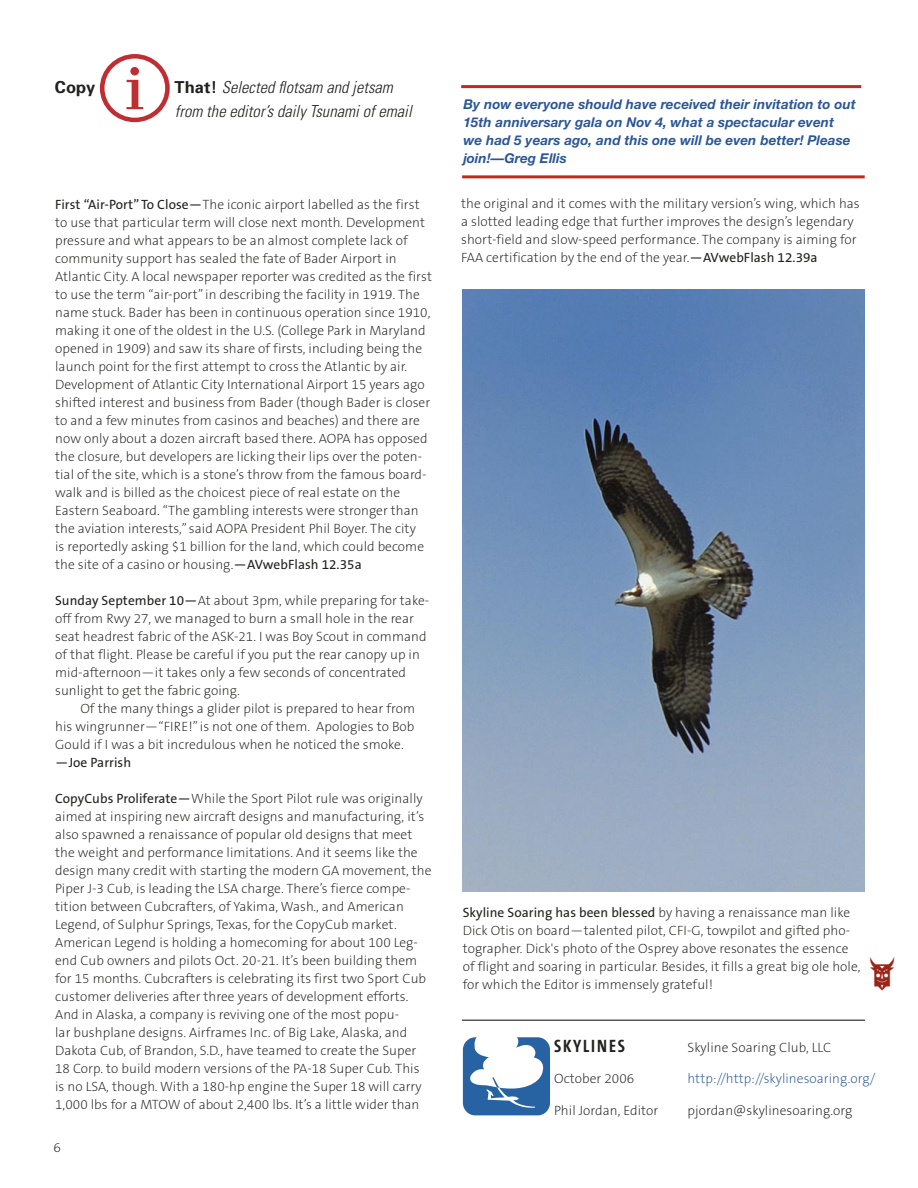
<style>
.page{position:relative;width:918px;height:1188px;background:#fff}
.page>*{position:absolute;margin:0;border:0;box-sizing:border-box;transform-origin:0 0}
.Skyline_captions{font:45px "Df Attitudes Plain";color:#9b2419}
.Skyline_text{font:700 18px "The Sans Cd LF7";letter-spacing:.1em;color:#212120}
.Skyline_text-2{font:italic 300 condensed 16.5px/24px "Univers";letter-spacing:.005em;color:#212120}
.Skyline_text-3{font:700 16.5px "Univers";color:#212120}
.Skyline_text-4{font:200 13.5px/18px "The Sans CE B2";letter-spacing:.005em;color:#212120}
.Skyline_text-5{font:italic 700 13.5px/18px "Helvetica Neue";letter-spacing:.005em;color:#2b5697}
.Skyline_text-6{font:200 13.5px "The Sans CE B2";letter-spacing:.005em;color:#2b5798}
.Skyline_text-7{font:13.5px "The Sans CE B5 Plain";letter-spacing:.005em;color:#212120}
.s1{font-weight:700;font-style:normal;font-stretch:normal}
.s2{font-family:"The Sans CE B5 Plain";font-weight:400}
</style>
<div class="page">
<svg style="left:100px;top:54px;width:70px;height:68px"></svg>
<hr style="left:462px;top:1020px;width:403px;height:1px;background:#212120">
<div style="left:463px;top:1037px;width:87px;height:78px;background:#2763a2;border-radius:13px"></div>
<svg style="left:468px;top:1037px;width:80px;height:71px"></svg>
<hr style="left:461px;top:85px;width:400px;height:3px;background:#bf2a1d">
<hr style="left:462px;top:175px;width:403px;height:3px;background:#bf2a1d">
<img style="left:463px;top:289px;width:401px;height:603px">
<p class="Skyline_text-3" style="left:55px;top:77px;width:42px">Copy</p>
<p class="Skyline_text-2" style="left:175px;top:75px;width:239px"><span class="s1">That!</span> Selected flotsam and jetsam from the editor’s daily Tsunami of email</p>
<p class="Skyline_text-4" style="left:55px;top:196px;width:378px"><span class="s2">First “Air-Port” To Close—</span>The iconic airport labelled as the first to use that particular term will close next month. Development pressure and what appears to be an almost complete lack of community support has sealed the fate of Bader Airport in Atlantic City. A local newspaper reporter was credited as the first to use the term “air-port” in describing the facility in 1919. The name stuck. Bader has been in continuous operation since 1910, making it one of the oldest in the U.S. (College Park in Maryland opened in 1909) and saw its share of firsts, including being the launch point for the first attempt to cross the Atlantic by air.<br>Development of Atlantic City International Airport 15 years ago shifted interest and business from Bader (though Bader is closer to and a few minutes from casinos and beaches) and there are now only about a dozen aircraft based there. AOPA has opposed the closure, but developers are licking their lips over the poten&shy;tial of the site, which is a stone’s throw from the famous board&shy;walk and is billed as the choicest piece of real estate on the Eastern Seaboard. “The gambling interests were stronger than the aviation interests,” said AOPA President Phil Boyer. The city<br>is reportedly asking $1 billion for the land, which could become the site of a casino or housing.<span class="s2">—AVwebFlash 12.35a</span></p>
<p class="Skyline_text-4" style="left:55px;top:592px;width:376px"><span class="s2">Sunday September 10—</span>At about 3pm, while preparing for take&shy;off from Rwy 27, we managed to burn a small hole in the rear seat headrest fabric of the ASK-21. I was Boy Scout in command of that flight. Please be careful if you put the rear canopy up in mid-afternoon—it takes only a few seconds of concentrated sunlight to get the fabric going.</p>
<p class="Skyline_text-4" style="left:55px;top:700px;width:361px;text-align:justify;text-indent:25px">Of the many things a glider pilot is prepared to hear from his wingrunner—“FIRE!” is not one of them. Apologies to Bob Gould if I was a bit incredulous when he noticed the smoke.</p>
<p class="Skyline_text-7" style="left:55px;top:755px;width:78px">—Joe Parrish</p>
<p class="Skyline_text-4" style="left:55px;top:790px;width:378px"><span class="s2">CopyCubs Proliferate—</span>While the Sport Pilot rule was originally aimed at inspiring new aircraft designs and manufacturing, it’s also spawned a renaissance of popular old designs that meet the weight and performance limitations. And it seems like the design many credit with starting the modern GA movement, the Piper J-3 Cub, is leading the LSA charge. There’s fierce compe&shy;tition between Cubcrafters, of Yakima, Wash., and American Legend, of Sulphur Springs, Texas, for the CopyCub market.<br>American Legend is holding a homecoming for about 100 Leg&shy;end Cub owners and pilots Oct. 20-21. It’s been building them for 15 months. Cubcrafters is celebrating its first two Sport Cub customer deliveries after three years of development efforts.<br>And in Alaska, a company is reviving one of the most popu-<br>lar bushplane designs. Airframes Inc. of Big Lake, Alaska, and Dakota Cub, of Brandon, S.D., have teamed to create the Super 18 Corp. to build modern versions of the PA-18 Super Cub. This is no LSA, though. With a 180-hp engine the Super 18 will carry 1,000 lbs for a MTOW of about 2,400 lbs. It’s a little wider than</p>
<p class="Skyline_text-4" style="left:53px;top:1139px;width:9px">6</p>
<p class="Skyline_text-5" style="left:463px;top:95px;width:394px">By now everyone should have received their invitation to out 15th anniversary gala on Nov 4, what a spectacular event we had 5 years ago, and this one will be even better! Please join!—Greg Ellis</p>
<p class="Skyline_text-4" style="left:461px;top:196px;width:400px">the original and it comes with the military version’s wing, which has a slotted leading edge that further improves the design’s legendary short-field and slow-speed performance. The company is aiming for FAA certification by the end of the year.<span class="s2">—AVwebFlash 12.39a</span></p>
<p class="Skyline_text-4" style="left:463px;top:904px;width:399px"><span class="s2">Skyline Soaring has been blessed</span> by having a renaissance man like Dick Otis on board—talented pilot, CFI-G, towpilot and gifted pho&shy;tographer. Dick's photo of the Osprey above resonates the essence of flight and soaring in particular. Besides, it fills a great big ole hole, for which the Editor is immensely grateful!</p>
<p class="Skyline_captions" style="left:868px;top:948px;width:30px">x</p>
<p class="Skyline_text" style="left:554px;top:1037px;width:72px">SKYLINES</p>
<p class="Skyline_text-4" style="left:688px;top:1039px;width:145px">Skyline Soaring Club, LLC</p>
<p class="Skyline_text-4" style="left:554px;top:1071px;width:82px">October 2006</p>
<p class="Skyline_text-6" style="left:688px;top:1072px;width:189px">http://http://skylinesoaring.org/</p>
<p class="Skyline_text-4" style="left:554px;top:1102px;width:106px">Phil Jordan, Editor</p>
<p class="Skyline_text-4" style="left:688px;top:1102px;width:166px">pjordan@skylinesoaring.org</p>
</div>
